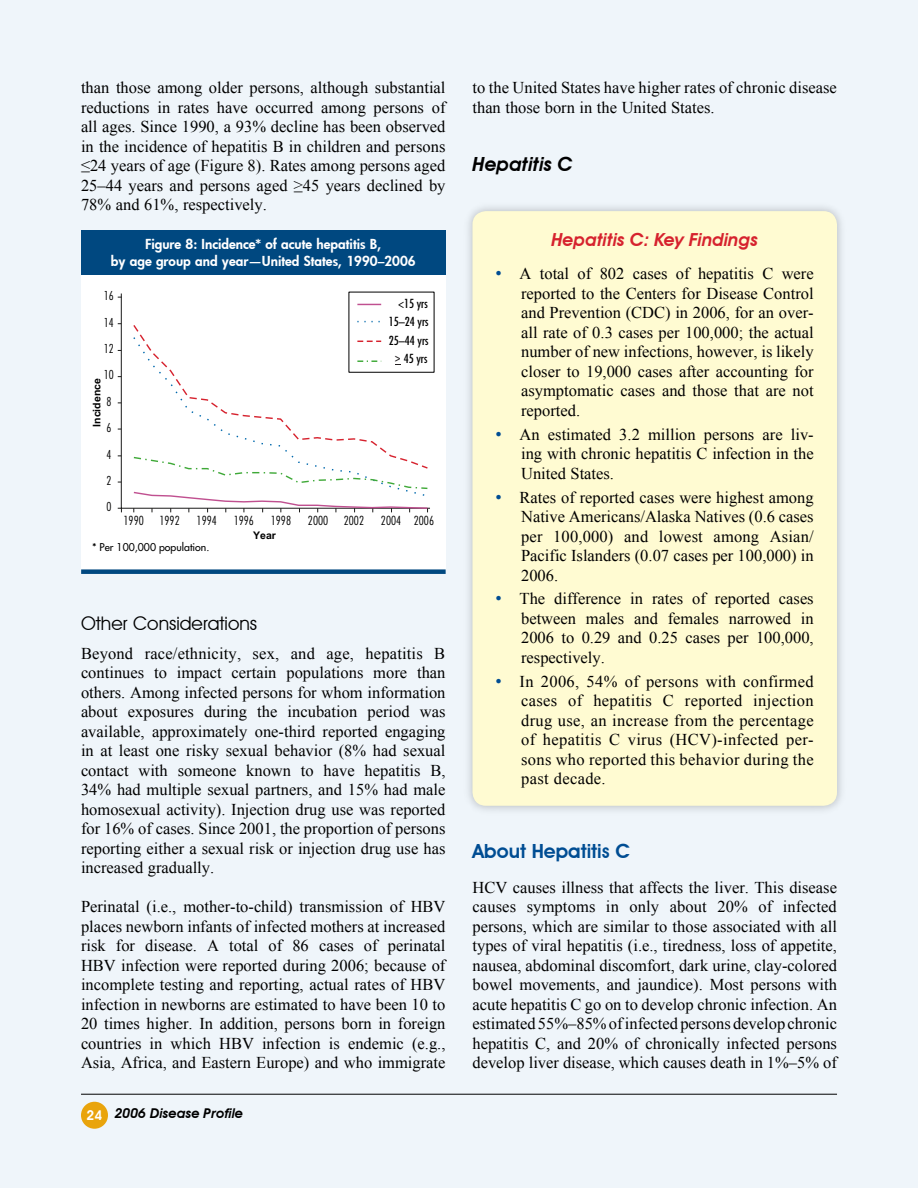
<style>
.page{position:relative;width:918px;height:1188px;background:#eff5fa}
.page>*{position:absolute;margin:0;border:0;box-sizing:border-box;transform-origin:0 0}
.header_1{font:600 19.5px "Avant Garde IT Cby BT";color:#004d93}
.header_1-1{font:italic 600 19.5px "Avant Garde IT Cby BT";color:#000}
.header_2{font:18.75px "Avant Garde IT Cby BT";color:#000}
.key_findings_intro{font:italic 600 18px "Avant Garde IT Cby BT";color:#d6222e}
.body_text{font:16.5px/19.5px "Times New Roman";color:#000;text-align:justify}
.LI{font:16.5px/19.5px "Times New Roman";color:#000;text-align:justify}
.extra_space{font:16.5px/19.5px "Times New Roman";color:#000;text-align:justify}
.t1{font:800 13.5px/16.5px "Futura";color:#fff;text-align:center}
.t2{font:italic 600 13.5px "Avant Garde IT Cby BT";color:#000}
.t3{font:600 13.5px "Avant Garde IT Cby BT";color:#fff}
.t4{font:300 condensed 12.15px "Futura";color:#000}
.t5{font:condensed 12.15px/18.3px "Futura";color:#000;text-align:right}
.t6{font:300 condensed 12px "Futura";color:#000}
.t7{font:10.5px "Futura";color:#000}
.t8{font:700 10.5px "Arial";color:#000}
.s1{font-family:"Arial Narrow";font-stretch:normal;color:#231f20}
.s2{font-size:18px;color:#004d93}
</style>
<div class="page">
<hr style="left:81px;top:1094px;width:756px;height:1px;background:#000">
<div style="left:81px;top:273px;width:365px;height:298px;background:#fff"></div>
<svg style="left:121px;top:293px;width:309px;height:220px"></svg>
<svg style="left:132px;top:323px;width:297px;height:133px"></svg>
<svg style="left:132px;top:456px;width:297px;height:56px"></svg>
<svg style="left:357px;top:304px;width:24px;height:1px"></svg>
<svg style="left:357px;top:321px;width:24px;height:1px"></svg>
<svg style="left:357px;top:341px;width:24px;height:1px"></svg>
<svg style="left:357px;top:360px;width:24px;height:2px"></svg>
<div style="left:81px;top:230px;width:365px;height:44px;background:#004880"></div>
<div style="left:81px;top:569px;width:365px;height:5px;background:#004880"></div>
<div style="left:462px;top:201px;width:387px;height:615px;background:#000;opacity:.25"></div>
<div style="left:472px;top:211px;width:365px;height:595px;background:#fffbd2;border-radius:13px"></div>
<div style="left:81px;top:1102px;width:27px;height:27px;background:#e9a40c;border-radius:50%"></div>
<p class="body_text" style="left:81px;top:77px;width:366px">than those among older persons, although substantial reductions in rates have occurred among persons of all ages. Since 1990, a 93% decline has been observed in the incidence of hepatitis B in children and persons ≤24 years of age (Figure 8). Rates among persons aged 25–44 years and persons aged ≥45 years declined by 78% and 61%, respectively.</p>
<p class="t1" style="left:111px;top:236px;width:306px">Figure 8: Incidence* of acute hepatitis B,<br>by age group and year—United States, 1990–2006</p>
<p class="t6" style="left:104px;top:289px;width:11px">16</p>
<p class="t6" style="left:104px;top:315px;width:11px">14</p>
<p class="t6" style="left:104px;top:342px;width:11px">12</p>
<p class="t6" style="left:104px;top:368px;width:11px">10</p>
<p class="t8" style="left:90px;top:427px;width:50px;rotate:-90deg">Incidence</p>
<p class="t6" style="left:106px;top:394px;width:6px">8</p>
<p class="t6" style="left:106px;top:420px;width:6px">6</p>
<p class="t6" style="left:106px;top:447px;width:6px">4</p>
<p class="t6" style="left:106px;top:473px;width:6px">2</p>
<p class="t6" style="left:106px;top:500px;width:6px">0</p>
<p class="t5" style="left:389px;top:294px;width:41px">&lt;15 yrs<br>15–24 yrs<br>25–44 yrs <span class="s1">&gt;</span> 45 yrs</p>
<p class="t4" style="left:124px;top:514px;width:22px">1990</p>
<p class="t4" style="left:414px;top:514px;width:22px">2006</p>
<p class="t4" style="left:159px;top:514px;width:22px">1992</p>
<p class="t4" style="left:197px;top:514px;width:22px">1994</p>
<p class="t4" style="left:234px;top:514px;width:22px">1996</p>
<p class="t4" style="left:271px;top:514px;width:22px">1998</p>
<p class="t4" style="left:308px;top:514px;width:22px">2000</p>
<p class="t4" style="left:344px;top:514px;width:22px">2002</p>
<p class="t4" style="left:381px;top:514px;width:22px">2004</p>
<p class="t8" style="left:253px;top:529px;width:24px">Year</p>
<p class="t7" style="left:92px;top:541px;width:119px">* Per 100,000 population.</p>
<h2 class="header_2" style="left:81px;top:612px;width:178px">Other Considerations</h2>
<p class="body_text" style="left:81px;top:643px;width:366px">Beyond race/ethnicity, sex, and age, hepatitis B continues to impact certain populations more than others. Among infected persons for whom information about exposures during the incubation period was available, approximately one-third reported engaging in at least one risky sexual behavior (8% had sexual contact with someone known to have hepatitis B, 34% had multiple sexual partners, and 15% had male homosexual activity). Injection drug use was reported for 16% of cases. Since 2001, the proportion of persons reporting either a sexual risk or injection drug use has increased gradually.</p>
<p class="extra_space" style="left:81px;top:896px;width:366px">Perinatal (i.e., mother-to-child) transmission of HBV places newborn infants of infected mothers at increased risk for disease. A total of 86 cases of perinatal HBV infection were reported during 2006; because of incomplete testing and reporting, actual rates of HBV infection in newborns are estimated to have been 10 to 20 times higher. In addition, persons born in foreign countries in which HBV infection is endemic (e.g., Asia, Africa, and Eastern Europe) and who immigrate</p>
<p class="t3" style="left:87px;top:1107px;width:9px">24</p>
<p class="t2" style="left:115px;top:1105px;width:130px">2006 Disease Profile</p>
<p class="extra_space" style="left:472px;top:77px;width:366px">to the United States have higher rates of chronic disease than those born in the United States.</p>
<h1 class="header_1-1" style="left:472px;top:152px;width:102px">Hepatitis C</h1>
<h1 class="key_findings_intro" style="left:551px;top:229px;width:208px">Hepatitis C: Key Findings</h1>
<p class="LI" style="left:521px;top:264px;width:294px;text-indent:-26px"><span class="s2">•</span> A total of 802 cases of hepatitis C were reported to the Centers for Disease Control and Prevention (CDC) in 2006, for an over&shy;all rate of 0.3 cases per 100,000; the actual number of new infections, however, is likely closer to 19,000 cases after accounting for asymptomatic cases and those that are not reported.</p>
<p class="LI" style="left:521px;top:424px;width:294px;text-indent:-26px"><span class="s2">•</span> An estimated 3.2 million persons are liv&shy;ing with chronic hepatitis C infection in the United States.</p>
<p class="LI" style="left:521px;top:487px;width:294px;text-indent:-26px"><span class="s2">•</span> Rates of reported cases were highest among Native Americans/Alaska Natives (0.6 cases per 100,000) and lowest among Asian/ Pacific Islanders (0.07 cases per 100,000) in 2006.</p>
<p class="LI" style="left:521px;top:589px;width:294px;text-indent:-26px"><span class="s2">•</span> The difference in rates of reported cases between males and females narrowed in 2006 to 0.29 and 0.25 cases per 100,000, respectively.</p>
<p class="LI" style="left:521px;top:671px;width:294px;text-indent:-26px"><span class="s2">•</span> In 2006, 54% of persons with confirmed cases of hepatitis C reported injection drug use, an increase from the percentage of hepatitis C virus (HCV)-infected per&shy;sons who reported this behavior during the past decade.</p>
<h1 class="header_1" style="left:472px;top:839px;width:159px">About Hepatitis C</h1>
<p class="body_text" style="left:472px;top:877px;width:366px">HCV causes illness that affects the liver. This disease causes symptoms in only about 20% of infected persons, which are similar to those associated with all types of viral hepatitis (i.e., tiredness, loss of appetite, nausea, abdominal discomfort, dark urine, clay-colored bowel movements, and jaundice). Most persons with acute hepatitis C go on to develop chronic infection. An estimated 55%–85% of infected persons develop chronic hepatitis C, and 20% of chronically infected persons develop liver disease, which causes death in 1%–5% of</p>
</div>
